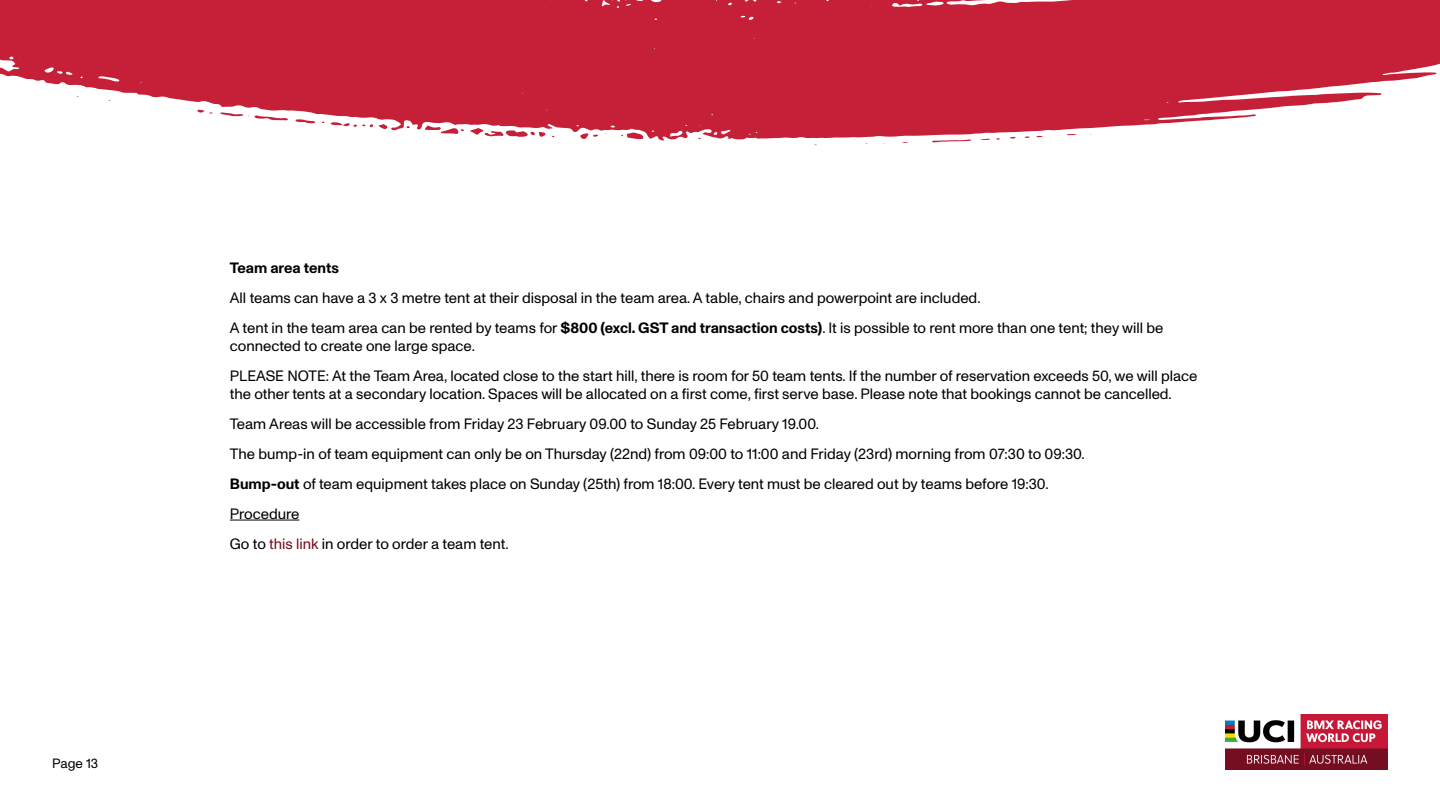
<style>
.page{position:relative;width:1440px;height:810px;background:#fff}
.page>*{position:absolute;margin:0;border:0;box-sizing:border-box;transform-origin:0 0}
.t1{font:15px/30px "ABC Monument Grotesk Unlicensed Trial";color:#000}
.t2{font:700 15px "ABC Monument Grotesk Unlicensed Trial";color:#000}
.t3{font:13.5px "ABC Monument Grotesk Unlicensed Trial";color:#000}
.s1{font-weight:700}
.s2{color:#770e22}
</style>
<div class="page">
<img style="left:1225px;top:714px;width:163px;height:55px">
<hr style="left:230px;top:520px;width:69px;height:1px;background:#000">
<svg style="left:0;top:0;width:1440px;height:141px;fill:#c62039"></svg>
<svg style="left:932px;top:139px;width:39px;height:3px"></svg>
<svg style="left:295px;top:119px;width:20px;height:4px"></svg>
<svg style="left:470px;top:128px;width:76px;height:9px"></svg>
<svg style="left:580px;top:133px;width:18px;height:6px"></svg>
<svg style="left:1010px;top:137px;width:6px;height:2px"></svg>
<svg style="left:197px;top:110px;width:16px;height:4px"></svg>
<svg style="left:621px;top:132px;width:23px;height:7px"></svg>
<svg style="left:220px;top:112px;width:68px;height:8px"></svg>
<svg style="left:331px;top:122px;width:63px;height:7px"></svg>
<svg style="left:425px;top:126px;width:39px;height:8px"></svg>
<p class="t3" style="left:52px;top:756px;width:47px">Page 13</p>
<p class="t2" style="left:230px;top:258px;width:111px">Team area tents</p>
<p class="t1" style="left:230px;top:282px;width:935px">All teams can have a 3 x 3 metre tent at their disposal in the team area. A table, chairs and powerpoint are included.<br>A tent in the team area can be rented by teams for <span class="s1">$800 (excl. GST and transaction costs)</span>. It is possible to rent more than one tent; they will be</p>
<p class="t1" style="left:230px;top:330px;width:969px">connected to create one large space.<br>PLEASE NOTE: At the Team Area, located close to the start hill, there is room for 50 team tents. If the number of reservation exceeds 50, we will place</p>
<p class="t1" style="left:230px;top:378px;width:943px">the other tents at a secondary location. Spaces will be allocated on a first come, first serve base. Please note that bookings cannot be cancelled.<br>Team Areas will be accessible from Friday 23 February 09.00 to Sunday 25 February 19.00.<br>The bump-in of team equipment can only be on Thursday (22nd) from 09:00 to 11:00 and Friday (23rd) morning from 07:30 to 09:30.<br><span class="s1">Bump-out</span> of team equipment takes place on Sunday (25th) from 18:00. Every tent must be cleared out by teams before 19:30.<br>Procedure<br>Go to <span class="s2">this link</span> in order to order a team tent.</p>
</div>
